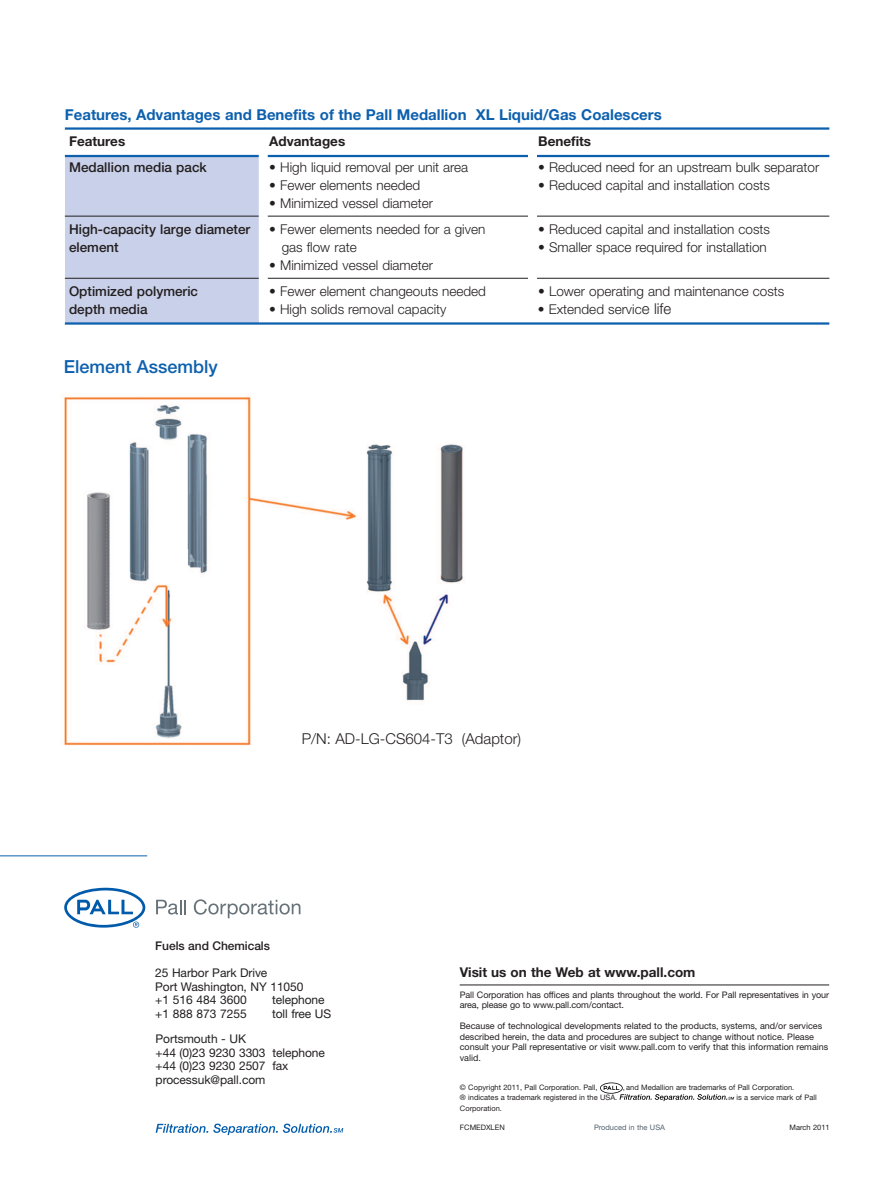
<style>
.page{position:relative;width:893px;height:1187px;background:#fff}
.page>*{position:absolute;margin:0;border:0;box-sizing:border-box;transform-origin:0 0}
.t1{font:500 18px "Helvetica Neue LT Std";color:#0d60ae}
.t2{font:700 15px "Helvetica Neue LT Std";color:#0d60ae}
.t3{font:300 15px "Helvetica Neue LT Std";color:#231f20}
.t4{font:300 13.5px "Helvetica Neue LT Std";color:#231f20}
.t5{font:500 13.5px "Helvetica Neue LT Std";color:#231f20}
.t6{font:700 13.5px "Helvetica Neue LT Std";color:#231f20}
.t7{font:12px/13.5px "Helvetica Neue LT Std";letter-spacing:-.005em;color:#231f20}
.t8{font:500 12px "Helvetica Neue LT Std";letter-spacing:-.005em;color:#231f20}
.t9{font:9px/10.5px "Helvetica Neue LT Std";color:#231f20}
.t10{font:7.5px "Helvetica Neue LT Std";color:#231f20}
.t11{font:7.5px "Helvetica Neue LT Std";color:#52626f}
.s1{font-size:15px}
</style>
<div class="page">
<svg style="left:156px;top:1123px;width:187px;height:11px"></svg>
<hr style="left:460px;top:984px;width:369px;height:1px;background:#231f20">
<svg style="left:156px;top:899px;width:30px;height:15px"></svg>
<svg style="left:194px;top:899px;width:106px;height:19px"></svg>
<svg style="left:64px;top:887px;width:81px;height:40px"></svg>
<hr style="left:0;top:855px;width:147px;height:1px;background:#0d60ae">
<svg style="left:600px;top:1082px;width:134px;height:19px"></svg>
<div style="left:65px;top:157px;width:193px;height:166px;background:#c9d0e9"></div>
<hr style="left:65px;top:127px;width:764px;height:3px;background:#0d60ae">
<hr style="left:65px;top:155px;width:764px;height:2px;background:#0d60ae">
<hr style="left:65px;top:216px;width:764px;height:1px;background:#231f20">
<hr style="left:65px;top:278px;width:764px;height:1px;background:#231f20">
<hr style="left:65px;top:322px;width:764px;height:2px;background:#0d60ae">
<div style="left:259px;top:142px;width:9px;height:178px;background:#fff"></div>
<div style="left:528px;top:135px;width:9px;height:181px;background:#fff"></div>
<img style="left:61px;top:393px;width:403px;height:353px">
<p class="t2" style="left:65px;top:109px;width:598px">Features, Advantages and Benefits of the Pall Medallion XL Liquid/Gas Coalescers</p>
<p class="t6" style="left:69px;top:136px;width:58px">Features</p>
<p class="t6" style="left:269px;top:136px;width:78px">Advantages</p>
<p class="t6" style="left:538px;top:136px;width:54px">Benefits</p>
<p class="t5" style="left:69px;top:162px;width:139px">Medallion media pack</p>
<p class="t4" style="left:269px;top:162px;width:201px">• High liquid removal per unit area</p>
<p class="t4" style="left:538px;top:162px;width:283px">• Reduced need for an upstream bulk separator</p>
<p class="t4" style="left:269px;top:180px;width:152px">• Fewer elements needed</p>
<p class="t4" style="left:538px;top:180px;width:233px">• Reduced capital and installation costs</p>
<p class="t4" style="left:269px;top:198px;width:165px">• Minimized vessel diameter</p>
<p class="t5" style="left:69px;top:224px;width:183px">High-capacity large diameter</p>
<p class="t4" style="left:269px;top:224px;width:218px">• Fewer elements needed for a given</p>
<p class="t4" style="left:538px;top:224px;width:233px">• Reduced capital and installation costs</p>
<p class="t5" style="left:69px;top:242px;width:51px">element</p>
<p class="t4" style="left:282px;top:242px;width:77px">gas flow rate</p>
<p class="t4" style="left:538px;top:242px;width:230px">• Smaller space required for installation</p>
<p class="t4" style="left:269px;top:260px;width:165px">• Minimized vessel diameter</p>
<p class="t5" style="left:69px;top:286px;width:131px">Optimized polymeric</p>
<p class="t4" style="left:269px;top:286px;width:218px">• Fewer element changeouts needed</p>
<p class="t4" style="left:538px;top:286px;width:248px">• Lower operating and maintenance costs</p>
<p class="t5" style="left:69px;top:304px;width:80px">depth media</p>
<p class="t4" style="left:269px;top:304px;width:179px">• High solids removal capacity</p>
<p class="t4" style="left:538px;top:304px;width:135px">• Extended servic<span class="s1">e life</span></p>
<h1 class="t1" style="left:64px;top:360px;width:156px">Element Assembly</h1>
<p class="t3" style="left:302px;top:732px;width:221px">P/N: AD-LG-CS604-T3 (Adaptor)</p>
<p class="t8" style="left:155px;top:941px;width:116px">Fuels and Chemicals</p>
<p class="t7" style="left:155px;top:967px;width:150px">25 Harbor Park Drive<br>Port Washington, NY 11050 +1 516 484 3600</p>
<p class="t7" style="left:272px;top:994px;width:54px">telephone</p>
<p class="t7" style="left:155px;top:1007px;width:93px">+1 888 873 7255</p>
<p class="t7" style="left:272px;top:1007px;width:61px">toll free US</p>
<p class="t7" style="left:156px;top:1033px;width:171px">Portsmouth - UK<br>+44 (0)23 9230 3303 telephone +44 (0)23 9230 2507 fax processuk@pall.com</p>
<p class="t6" style="left:460px;top:967px;width:237px">Visit us on the Web at www.pall.com</p>
<p class="t9" style="left:460px;top:990px;width:371px">Pall Corporation has offices and plants throughout the world. For Pall representatives in your area, please go to www.pall.com/contact.</p>
<p class="t9" style="left:460px;top:1021px;width:370px">Because of technological developments related to the products, systems, and/or services described herein, the data and procedures are subject to change without notice. Please consult your Pall representative or visit www.pall.com to verify that this information remains valid.</p>
<p class="t10" style="left:460px;top:1084px;width:139px">© Copyright 2011, Pall Corporation. Pall,</p>
<p class="t10" style="left:623px;top:1084px;width:173px">, and Medallion are trademarks of Pall Corporation.</p>
<p class="t10" style="left:460px;top:1094px;width:159px">® indicates a trademark registered in the USA.</p>
<p class="t10" style="left:736px;top:1094px;width:82px">is a service mark of Pall</p>
<p class="t10" style="left:460px;top:1105px;width:44px">Corporation.</p>
<p class="t10" style="left:460px;top:1124px;width:46px">FCMEDXLEN</p>
<p class="t11" style="left:594px;top:1124px;width:73px">Produced in the USA</p>
<p class="t10" style="left:790px;top:1124px;width:42px">March 2011</p>
</div>
